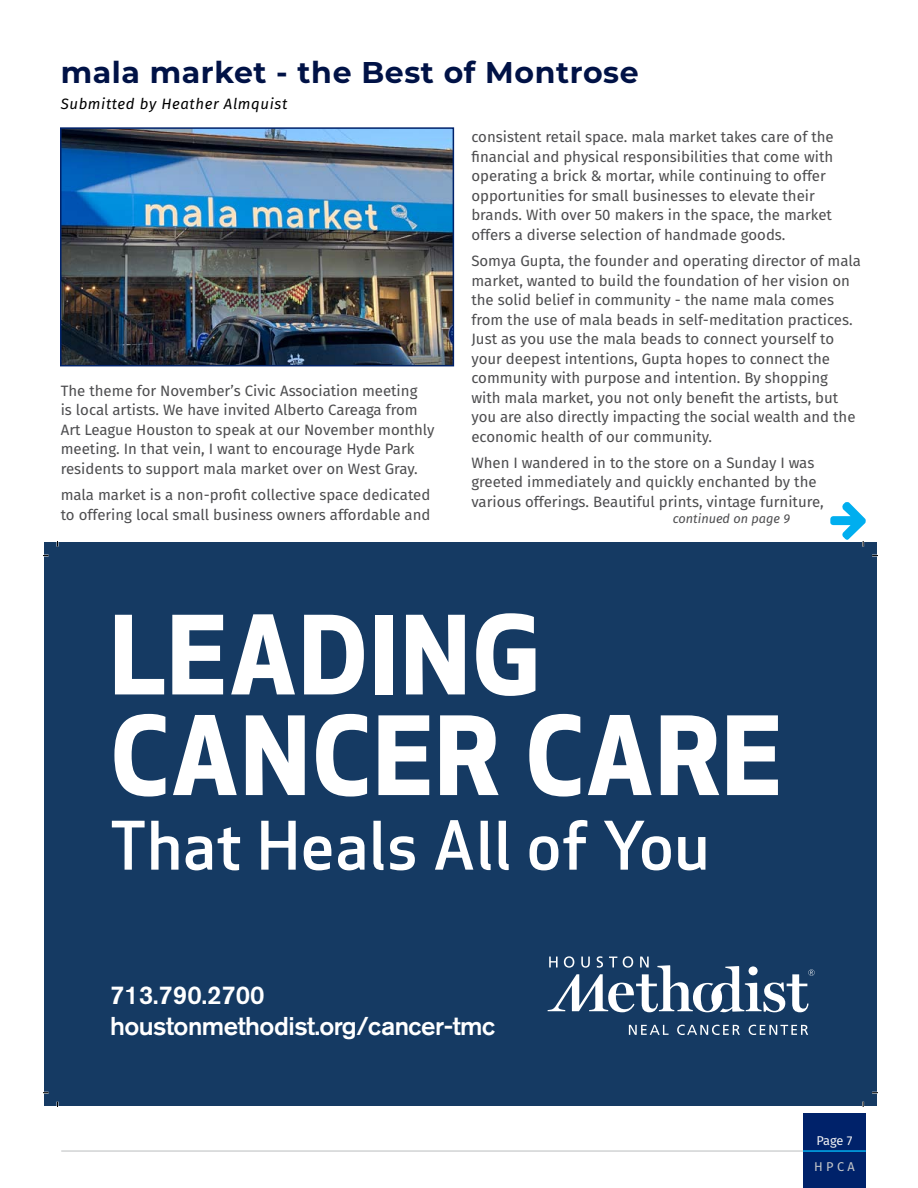
<style>
.page{position:relative;width:918px;height:1188px;background:#fff}
.page>*{position:absolute;margin:0;border:0;box-sizing:border-box;transform-origin:0 0}
.t1{font:700 106.2px/100.6px "Apex New";letter-spacing:.02em;color:#fff}
.t2{font:500 65.25px "Apex New";letter-spacing:.02em;color:#fff}
.t3{font:700 30px "Montserrat";letter-spacing:.02em;color:#001246}
.t4{font:500 25.65px/30.8px "Akzidenz Grotesk BE";letter-spacing:-.02em;color:#fff}
.t5{font:15px/19.5px "Fira Sans";color:#4d4d4f}
.t6{font:italic 15px "Fira Sans";letter-spacing:.04em;color:#000}
.t7{font:italic 12.75px "Fira Sans";color:#4d4d4f}
.t8{font:12.75px "Fira Sans";color:#f3f3f4}
.t9{font:12.75px "Fira Sans";color:#c5c7c9}
</style>
<div class="page">
<img style="left:63px;top:130px;width:388px;height:233px">
<div style="left:60px;top:127px;width:394px;height:239px;border:2px solid #00226a"></div>
<div style="left:803px;top:1113px;width:63px;height:75px;background:#00226a"></div>
<hr style="left:803px;top:1150px;width:63px;height:2px;background:#00aeef">
<hr style="left:61px;top:1150px;width:742px;height:2px;background:#d1d3d4">
<div style="left:44px;top:542px;width:833px;height:564px;background:#153a63"></div>
<svg style="left:629px;top:1025px;width:40px;height:10px"></svg>
<svg style="left:677px;top:1025px;width:63px;height:10px"></svg>
<svg style="left:749px;top:1025px;width:59px;height:10px"></svg>
<svg style="left:548px;top:956px;width:267px;height:56px"></svg>
<svg style="left:43px;top:1092px;width:6px;height:2px"></svg>
<svg style="left:872px;top:1092px;width:6px;height:2px"></svg>
<svg style="left:830px;top:502px;width:35px;height:45px"></svg>
<h3 class="t3" style="left:61px;top:51px;width:579px">mala market - the Best of Montrose</h3>
<p class="t6" style="left:61px;top:93px;width:228px">Submitted by Heather Almquist</p>
<p class="t5" style="left:61px;top:380px;width:375px">The theme for November’s Civic Association meeting<br>is local artists. We have invited Alberto Careaga from Art League Houston to speak at our November monthly meeting. In that vein, I want to encourage Hyde Park residents to support mala market over on West Gray.</p>
<p class="t5" style="left:61px;top:485px;width:371px">mala market is a non-profit collective space dedicated to offering local small business owners affordable and</p>
<p class="t5" style="left:471px;top:127px;width:364px">consistent retail space. mala market takes care of the financial and physical responsibilities that come with operating a brick &amp; mortar, while continuing to offer opportunities for small businesses to elevate their brands. With over 50 makers in the space, the market offers a diverse selection of handmade goods.</p>
<p class="t5" style="left:471px;top:251px;width:391px">Somya Gupta, the founder and operating director of mala market, wanted to build the foundation of her vision on the solid belief in community - the name mala comes from the use of mala beads in self-meditation practices.<br>Just as you use the mala beads to connect yourself to your deepest intentions, Gupta hopes to connect the community with purpose and intention. By shopping with mala market, you not only benefit the artists, but you are also directly impacting the social wealth and the economic health of our community.</p>
<p class="t5" style="left:471px;top:452px;width:354px">When I wandered in to the store on a Sunday I was greeted immediately and quickly enchanted by the various offerings. Beautiful prints, vintage furniture,</p>
<p class="t7" style="left:673px;top:509px;width:119px">continued on page 9</p>
<h1 class="t1" style="left:110px;top:601px;width:673px">LEADING<br>CANCER CARE</h1>
<h2 class="t2" style="left:110px;top:802px;width:600px">That Heals All of You</h2>
<h3 class="t4" style="left:110px;top:979px;width:387px">713.790.2700 houstonmethodist.org/cancer-tmc</h3>
<p class="t8" style="left:817px;top:1131px;width:37px">Page 7</p>
<p class="t9" style="left:814px;top:1157px;width:42px">HPCA</p>
</div>
